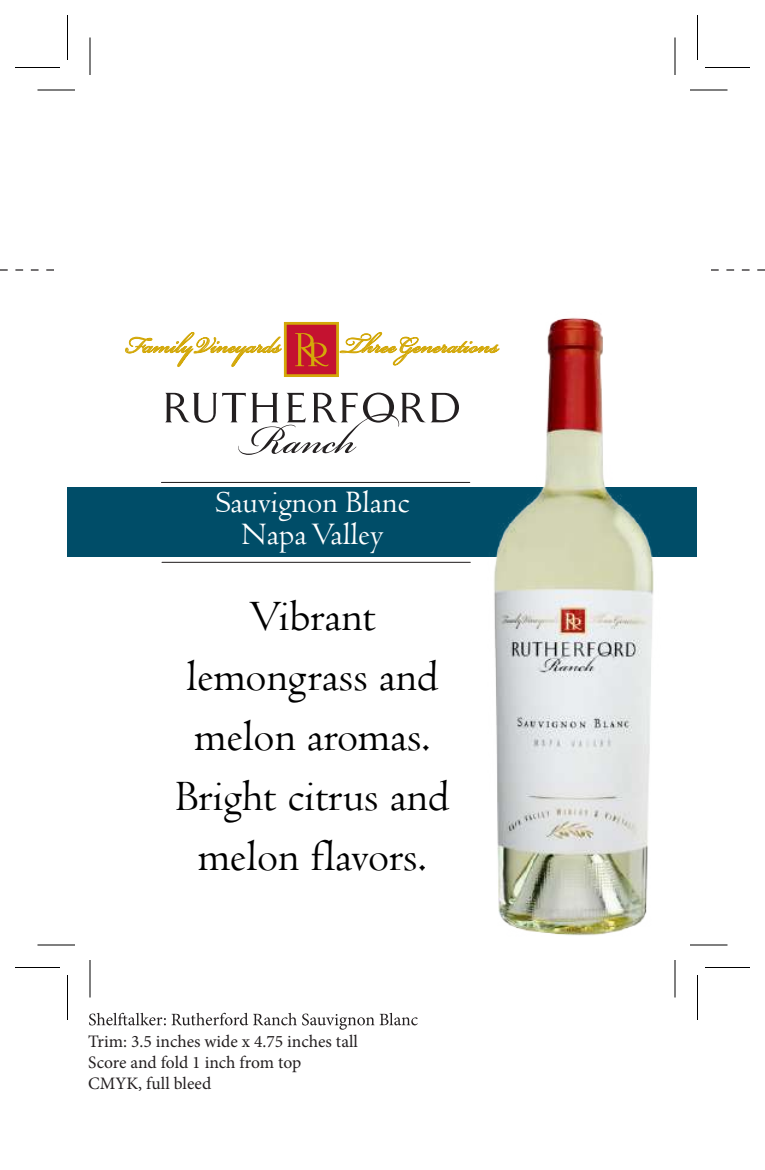
<style>
.page{position:relative;width:765px;height:1170px;background:#fff}
.page>*{position:absolute;margin:0;border:0;box-sizing:border-box;transform-origin:0 0}
.t1{font:45px/60px "Centaur";color:#000;text-align:center}
.t2{font:35px "Bickham Script MM";color:#d3a809}
.t3{font:32.5px/32.5px "Centaur";color:#fff;text-align:center}
.t4{font:17.5px/21px "Minion Pro";color:#231f20}
</style>
<div class="page">
<svg style="left:0;top:269px;width:54px;height:2px"></svg>
<svg style="left:711px;top:269px;width:54px;height:2px"></svg>
<svg style="left:89px;top:1013px;width:329px;height:17px"></svg>
<svg style="left:165px;top:392px;width:255px;height:63px"></svg>
<div style="left:285px;top:323px;width:53px;height:53px;background:#c41230"></div>
<svg style="left:125px;top:332px;width:156px;height:35px"></svg>
<svg style="left:340px;top:332px;width:80px;height:34px"></svg>
<div style="left:284px;top:322px;width:55px;height:55px;border:3px solid #d3a809"></div>
<svg style="left:295px;top:333px;width:33px;height:33px"></svg>
<div style="left:68px;top:487px;width:630px;height:70px;background:#004d68"></div>
<hr style="left:162px;top:562px;width:308px;height:1px;background:#231f20">
<hr style="left:161px;top:482px;width:309px;height:1px;background:#231f20">
<svg style="left:38px;top:89px;width:37px;height:1px"></svg>
<svg style="left:690px;top:89px;width:38px;height:1px"></svg>
<svg style="left:38px;top:944px;width:37px;height:1px"></svg>
<svg style="left:89px;top:38px;width:1px;height:37px"></svg>
<svg style="left:89px;top:960px;width:1px;height:38px"></svg>
<svg style="left:674px;top:38px;width:1px;height:37px"></svg>
<svg style="left:674px;top:960px;width:1px;height:38px"></svg>
<hr style="left:38px;top:90px;width:37px;height:1px;background:#000">
<hr style="left:690px;top:90px;width:38px;height:1px;background:#000">
<hr style="left:38px;top:945px;width:37px;height:1px;background:#000">
<hr style="left:690px;top:945px;width:38px;height:1px;background:#000">
<hr style="left:90px;top:38px;width:1px;height:37px;background:#000">
<hr style="left:90px;top:960px;width:1px;height:38px;background:#000">
<hr style="left:675px;top:38px;width:1px;height:37px;background:#000">
<hr style="left:675px;top:960px;width:1px;height:38px;background:#000">
<hr style="left:15px;top:67px;width:45px;height:1px;background:#000">
<hr style="left:705px;top:67px;width:45px;height:1px;background:#000">
<hr style="left:15px;top:967px;width:45px;height:1px;background:#000">
<hr style="left:705px;top:967px;width:45px;height:1px;background:#000">
<hr style="left:67px;top:15px;width:1px;height:45px;background:#000">
<hr style="left:67px;top:975px;width:1px;height:45px;background:#000">
<hr style="left:697px;top:15px;width:1px;height:45px;background:#000">
<hr style="left:697px;top:975px;width:1px;height:45px;background:#000">
<img style="left:420px;top:317px;width:306px;height:629px">
<h2 class="t2" style="left:125px;top:326px;width:157px">FamilyVineyards</h2>
<h2 class="t2" style="left:341px;top:326px;width:159px">ThreeGenerations</h2>
<h3 class="t3" style="left:215px;top:485px;width:196px">Sauvignon Blanc<br>Napa Valley</h3>
<h1 class="t1" style="left:176px;top:586px;width:275px">Vibrant lemongrass and melon aromas.<br>Bright citrus and melon flavors.</h1>
<p class="t4" style="left:88px;top:1031px;width:271px">Trim: 3.5 inches wide x 4.75 inches tall<br>Score and fold 1 inch from top<br>CMYK, full bleed</p>
</div>
